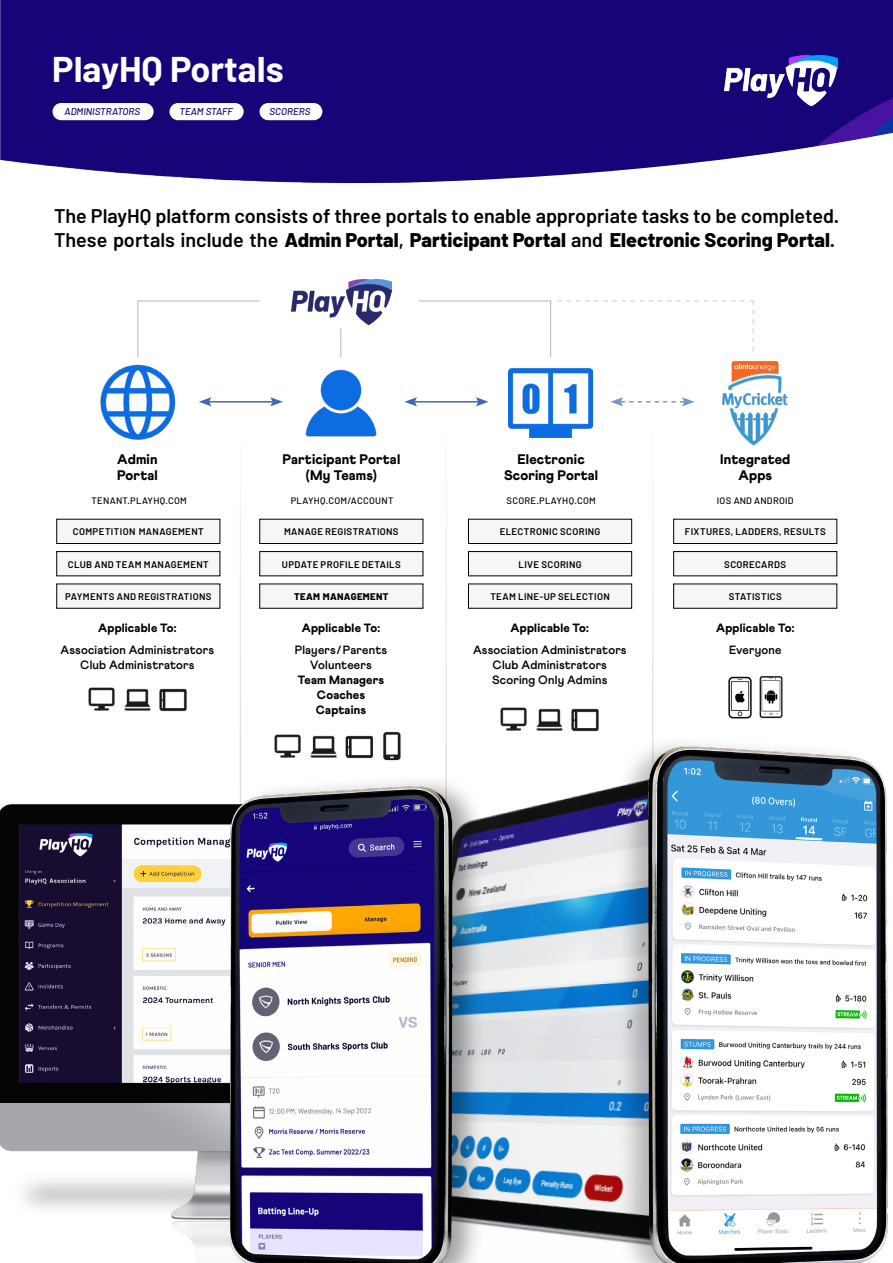
<style>
.page{position:relative;width:893px;height:1263px;background:#fff}
.page>*{position:absolute;margin:0;border:0;box-sizing:border-box;transform-origin:0 0}
.t1{font:700 35.85px "Barlow";color:#fff}
.t2{font:600 19.8px/24px "Barlow";color:#000}
.t3{font:900 13.95px/15.9px "Athletics";letter-spacing:.015em;color:#000;text-align:center}
.t4{font:700 12px/15px "Athletics";letter-spacing:.015em;color:#000;text-align:center}
.t5{font:900 12px/15px "Athletics";letter-spacing:.02em;color:#000;text-align:center}
.t6{font:italic 500 9.9px "Barlow";color:#150578}
.t7{font:600 9.6px "Barlow";letter-spacing:.035em;color:#000}
.t8{font:800 9.6px "Barlow";letter-spacing:.035em;color:#000}
.t9{font:500 9.45px "Barlow";letter-spacing:.03em;color:#000}
.s1{font-weight:800}
</style>
<div class="page">
<hr style="left:240px;top:419px;width:1px;height:772px;background:#c7c8ca">
<hr style="left:446px;top:419px;width:1px;height:772px;background:#c7c8ca">
<hr style="left:652px;top:419px;width:1px;height:764px;background:#c7c8ca">
<img style="left:100px;top:364px;width:76px;height:76px">
<img style="left:508px;top:368px;width:84px;height:69px">
<img style="left:305px;top:369px;width:72px;height:68px">
<div style="left:57px;top:519px;width:163px;height:24px;background:#f6f6f6"></div>
<div style="left:57px;top:519px;width:163px;height:25px;border:1px solid #000"></div>
<div style="left:260px;top:519px;width:163px;height:24px;background:#f6f6f6"></div>
<div style="left:260px;top:519px;width:163px;height:25px;border:1px solid #000"></div>
<div style="left:468px;top:519px;width:164px;height:24px;background:#f6f6f6"></div>
<div style="left:468px;top:519px;width:164px;height:25px;border:1px solid #000"></div>
<div style="left:674px;top:519px;width:163px;height:24px;background:#f6f6f6"></div>
<div style="left:673px;top:519px;width:164px;height:25px;border:1px solid #000"></div>
<div style="left:260px;top:552px;width:163px;height:24px;background:#f6f6f6"></div>
<div style="left:260px;top:551px;width:163px;height:25px;border:1px solid #000"></div>
<div style="left:468px;top:552px;width:164px;height:24px;background:#f6f6f6"></div>
<div style="left:468px;top:551px;width:164px;height:25px;border:1px solid #000"></div>
<div style="left:674px;top:552px;width:163px;height:24px;background:#f6f6f6"></div>
<div style="left:673px;top:551px;width:164px;height:25px;border:1px solid #000"></div>
<div style="left:468px;top:584px;width:164px;height:24px;background:#f6f6f6"></div>
<div style="left:674px;top:584px;width:163px;height:24px;background:#f6f6f6"></div>
<div style="left:57px;top:552px;width:163px;height:24px;background:#f6f6f6"></div>
<div style="left:57px;top:551px;width:163px;height:25px;border:1px solid #000"></div>
<div style="left:260px;top:584px;width:163px;height:24px;background:#f6f6f6"></div>
<div style="left:57px;top:584px;width:163px;height:24px;background:#f6f6f6"></div>
<img style="left:0;top:804px;width:225px;height:443px">
<img style="left:0;top:0;width:893px;height:183px">
<img style="left:724px;top:55px;width:114px;height:51px">
<div style="left:52px;top:103px;width:102px;height:17px;background:#fff;border-radius:9px"></div>
<div style="left:169px;top:103px;width:75px;height:17px;background:#fff;border-radius:9px"></div>
<div style="left:260px;top:103px;width:62px;height:17px;background:#fff;border-radius:9px"></div>
<img style="left:445px;top:766px;width:170px;height:476px">
<div style="left:615px;top:733px;width:277px;height:530px;background:#000;opacity:.25"></div>
<img style="left:647px;top:743px;width:240px;height:520px">
<div style="left:225px;top:772px;width:260px;height:491px;background:#000;opacity:.35"></div>
<img style="left:230px;top:783px;width:224px;height:480px">
<img style="left:722px;top:361px;width:66px;height:85px">
<svg style="left:558px;top:300px;width:196px;height:51px"></svg>
<hr style="left:138px;top:300px;width:122px;height:1px;background:#bcbec0">
<hr style="left:419px;top:300px;width:132px;height:1px;background:#bcbec0">
<hr style="left:137px;top:300px;width:1px;height:57px;background:#bcbec0">
<hr style="left:550px;top:300px;width:1px;height:57px;background:#bcbec0">
<svg style="left:340px;top:328px;width:1px;height:29px"></svg>
<img style="left:291px;top:280px;width:101px;height:44px">
<hr style="left:209px;top:401px;width:64px;height:2px;background:#3b6bb4">
<svg style="left:199px;top:397px;width:12px;height:9px"></svg>
<svg style="left:270px;top:397px;width:13px;height:9px"></svg>
<hr style="left:415px;top:401px;width:63px;height:2px;background:#3b6bb4">
<svg style="left:404px;top:397px;width:13px;height:9px"></svg>
<svg style="left:476px;top:397px;width:13px;height:9px"></svg>
<svg style="left:610px;top:397px;width:85px;height:9px"></svg>
<img style="left:759px;top:676px;width:24px;height:43px">
<img style="left:728px;top:676px;width:24px;height:42px">
<img style="left:764px;top:689px;width:14px;height:15px">
<svg style="left:735px;top:690px;width:10px;height:13px"></svg>
<img style="left:88px;top:687px;width:99px;height:25px">
<img style="left:274px;top:732px;width:127px;height:29px">
<img style="left:500px;top:707px;width:99px;height:25px">
<h1 class="t1" style="left:52px;top:47px;width:233px">PlayHQ Portals</h1>
<p class="t6" style="left:65px;top:105px;width:77px">ADMINISTRATORS</p>
<p class="t6" style="left:180px;top:105px;width:55px">TEAM STAFF</p>
<p class="t6" style="left:270px;top:105px;width:42px">SCORERS</p>
<h2 class="t2" style="left:54px;top:204px;width:787px">The PlayHQ platform consists of three portals to enable appropriate tasks to be completed.<br>These portals include the <span class="s1">Admin Portal</span>, <span class="s1">Participant Portal</span> and <span class="s1">Electronic Scoring Portal</span>.</h2>
<h3 class="t3" style="left:117px;top:451px;width:42px;text-align:left">Admin<br>Portal</h3>
<p class="t9" style="left:92px;top:495px;width:97px">TENANT.PLAYHQ.COM</p>
<p class="t9" style="left:291px;top:495px;width:104px">PLAYHQ.COM/ACCOUNT</p>
<p class="t9" style="left:506px;top:495px;width:91px">SCORE.PLAYHQ.COM</p>
<h3 class="t3" style="left:504px;top:451px;width:96px">Electronic<br>Scoring Portal</h3>
<h3 class="t3" style="left:282px;top:451px;width:119px">Participant Portal (My Teams)</h3>
<h3 class="t3" style="left:720px;top:451px;width:72px">Integrated<br>Apps</h3>
<p class="t9" style="left:717px;top:495px;width:78px">IOS AND ANDROID</p>
<p class="t7" style="left:73px;top:526px;width:132px">COMPETITION MANAGEMENT</p>
<p class="t7" style="left:284px;top:526px;width:116px">MANAGE REGISTRATIONS</p>
<p class="t7" style="left:500px;top:526px;width:102px">ELECTRONIC SCORING</p>
<p class="t7" style="left:685px;top:526px;width:142px">FIXTURES, LADDERS, RESULTS</p>
<p class="t7" style="left:282px;top:558px;width:120px">UPDATE PROFILE DETAILS</p>
<p class="t7" style="left:518px;top:558px;width:65px">LIVE SCORING</p>
<p class="t7" style="left:724px;top:558px;width:64px">SCORECARDS</p>
<p class="t7" style="left:490px;top:591px;width:121px">TEAM LINE-UP SELECTION</p>
<p class="t7" style="left:729px;top:591px;width:55px">STATISTICS</p>
<p class="t7" style="left:68px;top:558px;width:142px">CLUB AND TEAM MANAGEMENT</p>
<p class="t7" style="left:65px;top:591px;width:148px">PAYMENTS AND REGISTRATIONS</p>
<p class="t8" style="left:294px;top:589px;width:96px">TEAM MANAGEMENT</p>
<p class="t5" style="left:98px;top:620px;width:80px">Applicable To:</p>
<p class="t4" style="left:61px;top:642px;width:155px">Association Administrators<br>Club Administrators</p>
<p class="t5" style="left:302px;top:620px;width:80px">Applicable To:</p>
<p class="t4" style="left:295px;top:642px;width:94px">Players/Parents<br>Volunteers</p>
<p class="t5" style="left:298px;top:672px;width:88px">Team Managers<br>Coaches<br>Captains</p>
<p class="t5" style="left:511px;top:620px;width:80px">Applicable To:</p>
<p class="t4" style="left:473px;top:642px;width:155px">Association Administrators<br>Club Administrators<br>Scoring Only Admins</p>
<p class="t5" style="left:716px;top:620px;width:80px">Applicable To:</p>
<p class="t4" style="left:729px;top:642px;width:54px">Everyone</p>
</div>
